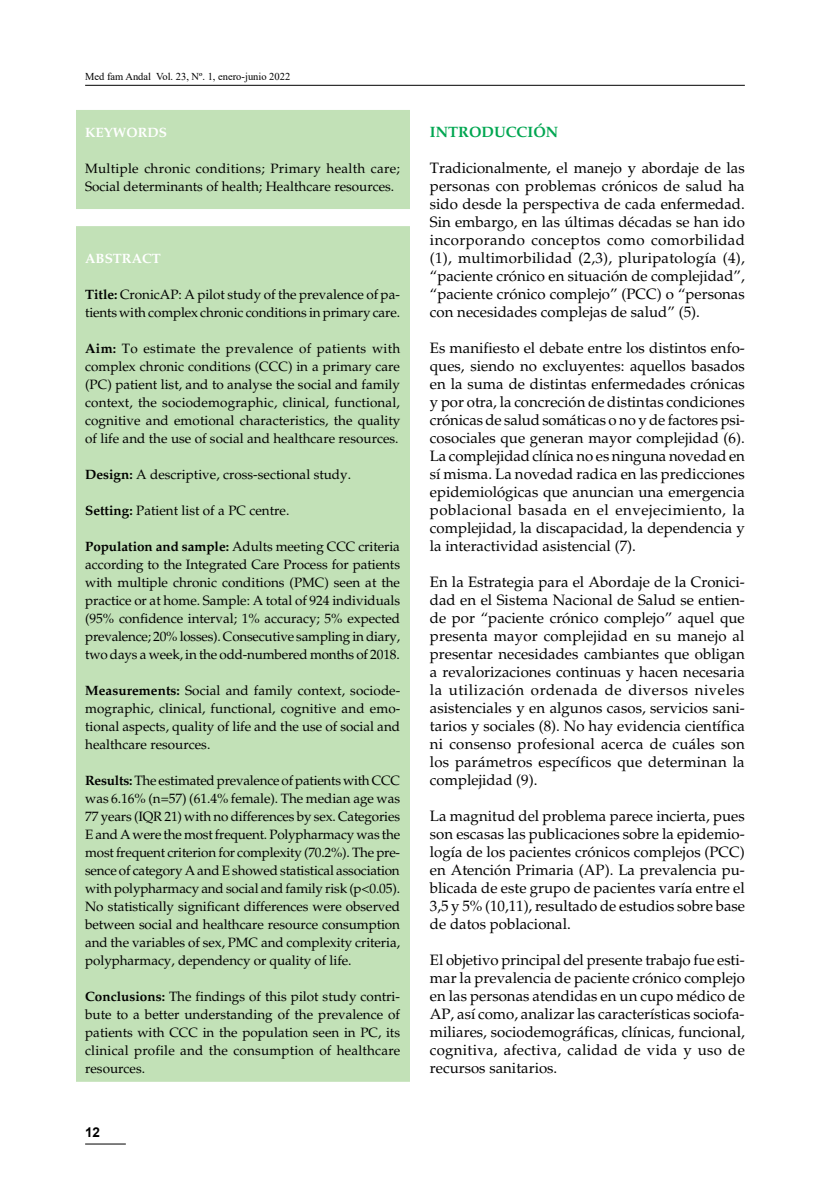
<style>
.page{position:relative;width:830px;height:1191px;background:#fff}
.page>*{position:absolute;margin:0;border:0;box-sizing:border-box;transform-origin:0 0}
.t1{font:15px/18px "Palatino";color:#000;text-align:justify}
.t2{font:700 15px "Palatino";color:#00a651}
.t3{font:13.5px/18px "Palatino";color:#000;text-align:justify}
.t4{font:700 13.5px "Palatino";color:#fff}
.t5{font:700 13.5px "Arial";color:#000}
.t6{font:10.5px "Times New Roman";color:#000}
.s1{font-weight:700}
</style>
<div class="page">
<hr style="left:85px;top:1143px;width:41px;height:1px;background:#000">
<hr style="left:85px;top:85px;width:659px;height:1px;background:#000">
<div style="left:74px;top:225px;width:337px;height:858px;background:#c2e1b7;border:2px solid #fff"></div>
<div style="left:74px;top:108px;width:337px;height:102px;background:#c2e1b7;border:2px solid #fff"></div>
<p class="t6" style="left:85px;top:69px;width:206px">Med fam Andal Vol. 23, Nº. 1, enero-junio 2022</p>
<p class="t4" style="left:85px;top:124px;width:40px">Keywords</p>
<p class="t3" style="left:85px;top:159px;width:316px">Multiple chronic conditions; Primary health care;<br>Social determinants of health; Healthcare resources.</p>
<p class="t4" style="left:85px;top:250px;width:77px">ABSTRACT</p>
<p class="t3" style="left:85px;top:285px;width:316px"><span class="s1">Title:</span> CronicAP: A pilot study of the prevalence of pa&shy;tients with complex chronic conditions in primary care.</p>
<p class="t3" style="left:85px;top:339px;width:316px"><span class="s1">Aim:</span> To estimate the prevalence of patients with complex chronic conditions (CCC) in a primary care (PC) patient list, and to analyse the social and family context, the sociodemographic, clinical, functional, cognitive and emotional characteristics, the quality of life and the use of social and healthcare resources.</p>
<p class="t3" style="left:85px;top:465px;width:267px"><span class="s1">Design:</span> A descriptive, cross-sectional study.</p>
<p class="t3" style="left:85px;top:501px;width:206px"><span class="s1">Setting:</span> Patient list of a PC centre.</p>
<p class="t3" style="left:85px;top:537px;width:316px"><span class="s1">Population and sample:</span> Adults meeting CCC criteria according to the Integrated Care Process for patients with multiple chronic conditions (PMC) seen at the practice or at home. Sample: A total of 924 individuals (95% confidence interval; 1% accuracy; 5% expected prevalence; 20% losses). Consecutive sampling in diary, two days a week, in the odd-numbered months of 2018.</p>
<p class="t3" style="left:85px;top:681px;width:316px"><span class="s1">Measurements:</span> Social and family context, sociode&shy;mographic, clinical, functional, cognitive and emo&shy;tional aspects, quality of life and the use of social and healthcare resources.</p>
<p class="t3" style="left:85px;top:771px;width:316px"><span class="s1">Results:</span> The estimated prevalence of patients with CCC was 6.16% (n=57) (61.4% female). The median age was 77 years (IQR 21) with no differences by sex. Categories E and A were the most frequent. Polypharmacy was the most frequent criterion for complexity (70.2%). The pre&shy;sence of category A and E showed statistical association with polypharmacy and social and family risk (p&lt;0.05).<br>No statistically significant differences were observed between social and healthcare resource consumption and the variables of sex, PMC and complexity criteria, polypharmacy, dependency or quality of life.</p>
<p class="t3" style="left:85px;top:987px;width:316px"><span class="s1">Conclusions:</span> The findings of this pilot study contri&shy;bute to a better understanding of the prevalence of patients with CCC in the population seen in PC, its clinical profile and the consumption of healthcare resources.</p>
<p class="t5" style="left:85px;top:1122px;width:17px">12</p>
<p class="t2" style="left:429px;top:123px;width:130px">INTRODUCCIÓN</p>
<p class="t1" style="left:429px;top:159px;width:316px">Tradicionalmente, el manejo y abordaje de las personas con problemas crónicos de salud ha sido desde la perspectiva de cada enfermedad.<br>Sin embargo, en las últimas décadas se han ido incorporando conceptos como comorbilidad (1), multimorbilidad (2,3), pluripatología (4), “paciente crónico en situación de complejidad”, “paciente crónico complejo” (PCC) o “personas con necesidades complejas de salud” (5).</p>
<p class="t1" style="left:429px;top:339px;width:316px">Es manifiesto el debate entre los distintos enfo&shy;ques, siendo no excluyentes: aquellos basados en la suma de distintas enfermedades crónicas y por otra, la concreción de distintas condiciones crónicas de salud somáticas o no y de factores psi&shy;cosociales que generan mayor complejidad (6).<br>La complejidad clínica no es ninguna novedad en sí misma. La novedad radica en las predicciones epidemiológicas que anuncian una emergencia poblacional basada en el envejecimiento, la complejidad, la discapacidad, la dependencia y la interactividad asistencial (7).</p>
<p class="t1" style="left:429px;top:573px;width:316px">En la Estrategia para el Abordaje de la Cronici&shy;dad en el Sistema Nacional de Salud se entien&shy;de por “paciente crónico complejo” aquel que presenta mayor complejidad en su manejo al presentar necesidades cambiantes que obligan a revalorizaciones continuas y hacen necesaria la utilización ordenada de diversos niveles asistenciales y en algunos casos, servicios sani&shy;tarios y sociales (8). No hay evidencia científica ni consenso profesional acerca de cuáles son los parámetros específicos que determinan la complejidad (9).</p>
<p class="t1" style="left:429px;top:807px;width:316px">La magnitud del problema parece incierta, pues son escasas las publicaciones sobre la epidemio&shy;logía de los pacientes crónicos complejos (PCC) en Atención Primaria (AP). La prevalencia pu&shy;blicada de este grupo de pacientes varía entre el 3,5 y 5% (10,11), resultado de estudios sobre base de datos poblacional.</p>
<p class="t1" style="left:429px;top:951px;width:316px">El objetivo principal del presente trabajo fue esti&shy;mar la prevalencia de paciente crónico complejo en las personas atendidas en un cupo médico de AP, así como, analizar las características sociofa&shy;miliares, sociodemográficas, clínicas, funcional, cognitiva, afectiva, calidad de vida y uso de recursos sanitarios.</p>
</div>
